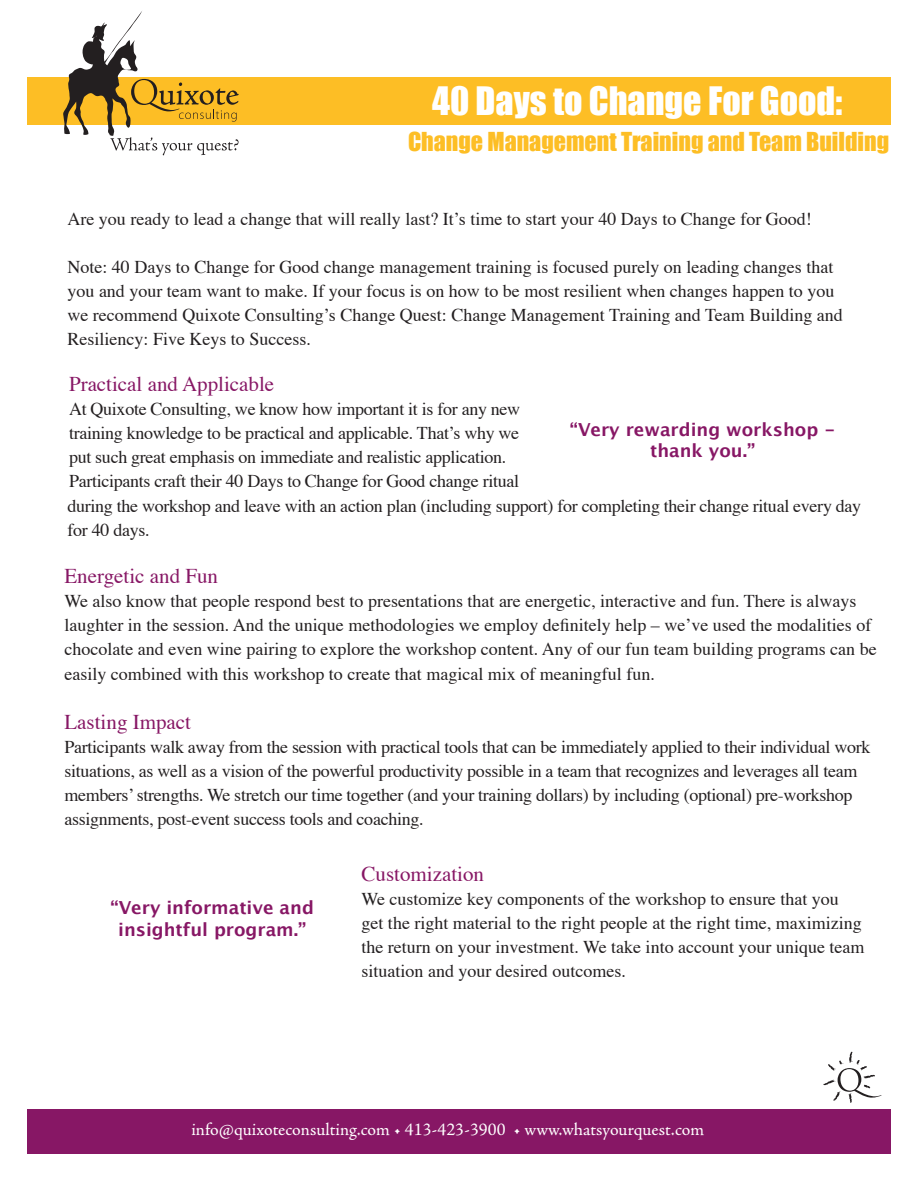
<style>
.page{position:relative;width:918px;height:1188px;background:#fff}
.page>*{position:absolute;margin:0;border:0;box-sizing:border-box;transform-origin:0 0}
.t1{font:36px "Impact";color:#fff}
.t2{font:24px "Impact";color:#fdbe25}
.t3{font:21px "Times";color:#871765}
.t4{font:18px/24px "Times";color:#231f20}
.t5{font:700 18px/21.6px "Lucida Grande";color:#871765;text-align:center}
.t6{font:18px "Adobe Jenson Pro";color:#fff}
</style>
<div class="page">
<div style="left:27px;top:77px;width:864px;height:48px;background:#fdbe25"></div>
<svg style="left:63px;top:11px;width:176px;height:144px"></svg>
<div style="left:27px;top:1110px;width:864px;height:44px;background:#871765"></div>
<svg style="left:823px;top:1052px;width:58px;height:51px"></svg>
<h1 class="t1" style="left:432px;top:79px;width:412px">40 Days to Change For Good:</h1>
<h2 class="t2" style="left:408px;top:127px;width:483px">Change Management Training and Team Building</h2>
<p class="t4" style="left:68px;top:205px;width:746px">Are you ready to lead a change that will really last? It’s time to start your 40 Days to Change for Good!</p>
<p class="t4" style="left:68px;top:253px;width:777px">Note: 40 Days to Change for Good change management training is focused purely on leading changes that you and your team want to make. If your focus is on how to be most resilient when changes happen to you we recommend Quixote Consulting’s Change Quest: Change Management Training and Team Building and Resiliency: Five Keys to Success.</p>
<p class="t3" style="left:69px;top:364px;width:207px">Practical and Applicable</p>
<p class="t4" style="left:69px;top:395px;width:453px">At Quixote Consulting, we know how important it is for any new training knowledge to be practical and applicable. That’s why we put such great emphasis on immediate and realistic application.<br>Participants craft their 40 Days to Change for Good change ritual</p>
<p class="t5" style="left:570px;top:419px;width:267px">“Very rewarding workshop - thank you.”</p>
<p class="t4" style="left:68px;top:492px;width:795px">during the workshop and leave with an action plan (including support) for completing their change ritual every day for 40 days.</p>
<p class="t3" style="left:64px;top:556px;width:155px">Energetic and Fun</p>
<p class="t4" style="left:64px;top:587px;width:814px;line-height:24.5px">We also know that people respond best to presentations that are energetic, interactive and fun. There is always laughter in the session. And the unique methodologies we employ definitely help – we’ve used the modalities of chocolate and even wine pairing to explore the workshop content. Any of our fun team building programs can be easily combined with this workshop to create that magical mix of meaningful fun.</p>
<p class="t3" style="left:64px;top:703px;width:128px">Lasting Impact</p>
<p class="t4" style="left:64px;top:734px;width:807px">Participants walk away from the session with practical tools that can be immediately applied to their individual work situations, as well as a vision of the powerful productivity possible in a team that recognizes and leverages all team members’ strengths. We stretch our time together (and your training dollars) by including (optional) pre-workshop assignments, post-event success tools and coaching.</p>
<p class="t5" style="left:111px;top:897px;width:205px">“Very informative and insightful program.”</p>
<p class="t3" style="left:362px;top:855px;width:124px">Customization</p>
<p class="t4" style="left:362px;top:886px;width:505px">We customize key components of the workshop to ensure that you get the right material to the right people at the right time, maximizing the return on your investment. We take into account your unique team situation and your desired outcomes.</p>
<p class="t6" style="left:191px;top:1119px;width:514px">info@quixoteconsulting.com • 413-423-3900 • www.whatsyourquest.com</p>
</div>
